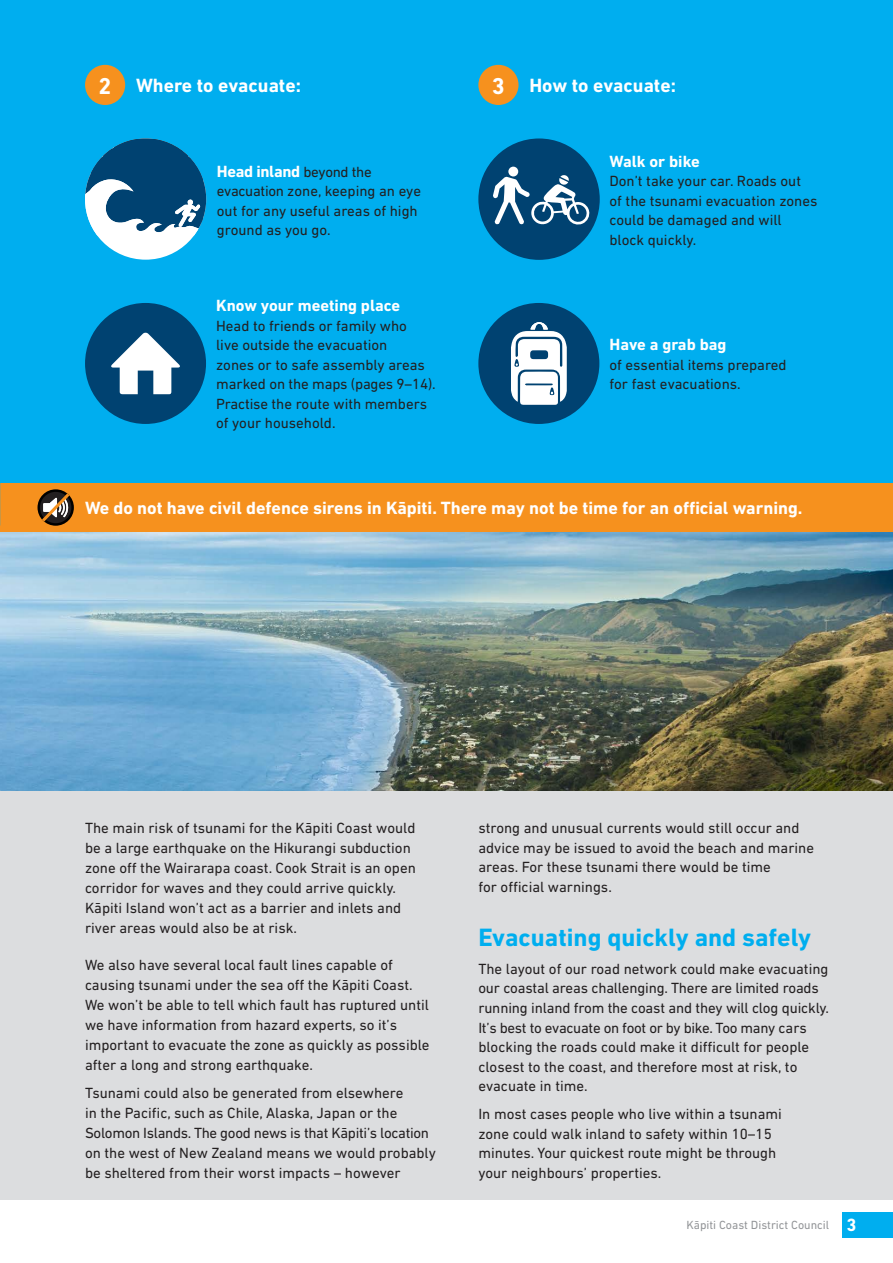
<style>
.page{position:relative;width:893px;height:1263px;background:#fff}
.page>*{position:absolute;margin:0;border:0;box-sizing:border-box;transform-origin:0 0}
.t1{font:700 25.5px "DIN Next LT Pro";color:#00aeef}
.t2{font:700 19.5px "DIN Next LT Pro";color:#fff}
.t3{font:700 18px "DIN Next LT Pro";color:#fff}
.t4{font:700 16.5px "DIN Next LT Pro";color:#fff}
.t5{font:700 16.5px "DIN Next LT Pro";letter-spacing:-.02em;color:#fff}
.t6{font:15px/19.5px "DIN Next LT Pro";color:#231f20}
.t7{font:12px "DIN Next LT Pro";color:#939598}
.s1{font-size:23.25px}
.s2{font-weight:400;font-size:15px;color:#231f20}
.s3{font-weight:700;font-size:18px;color:#fff}
</style>
<div class="page">
<div style="left:842px;top:1212px;width:51px;height:25px;background:#00aeef"></div>
<img style="left:1px;top:532px;width:892px;height:259px">
<div style="left:0;top:791px;width:893px;height:408px;background:#dcdddf"></div>
<div style="left:0;top:0;width:893px;height:525px;background:#00aeef"></div>
<div style="left:85px;top:65px;width:40px;height:40px;background:#f6911e;border-radius:50%"></div>
<div style="left:478px;top:65px;width:40px;height:40px;background:#f6911e;border-radius:50%"></div>
<div style="left:0;top:483px;width:893px;height:49px;background:#f6911e"></div>
<div style="left:38px;top:489px;width:36px;height:37px;border:3px solid #000;border-radius:50%"></div>
<svg style="left:39px;top:490px;width:34px;height:35px"></svg>
<div style="left:478px;top:138px;width:122px;height:122px;background:#004271;border-radius:50%"></div>
<div style="left:508px;top:167px;width:10px;height:9px;background:#fff;border-radius:50%"></div>
<svg style="left:493px;top:174px;width:97px;height:51px"></svg>
<div style="left:478px;top:303px;width:121px;height:121px;background:#004271;border-radius:50%"></div>
<svg style="left:511px;top:322px;width:56px;height:83px"></svg>
<div style="left:85px;top:303px;width:121px;height:121px;background:#004271;border-radius:50%"></div>
<svg style="left:111px;top:332px;width:69px;height:62px"></svg>
<div style="left:85px;top:138px;width:121px;height:122px;background:#fff;border-radius:50%"></div>
<svg style="left:85px;top:138px;width:121px;height:97px"></svg>
<img style="left:0;top:517px;width:1px;height:374px">
<p class="t2" style="left:99px;top:74px;width:204px"><span class="s1">2</span> Where to evacuate:</p>
<p class="t2" style="left:492px;top:74px;width:185px"><span class="s1">3</span> How to evacuate:</p>
<p class="t5" style="left:217px;top:161px;width:156px">Head inland <span class="s2">beyond the</span></p>
<p class="t6" style="left:217px;top:181px;width:206px">evacuation zone, keeping an eye out for any useful areas of high ground as you go.</p>
<p class="t4" style="left:216px;top:296px;width:185px">Know your meeting place</p>
<p class="t6" style="left:216px;top:316px;width:221px">Head to friends or family who<br>live outside the evacuation<br>zones or to safe assembly areas marked on the maps (pages 9–14).<br>Practise the route with members of your household.</p>
<p class="t4" style="left:609px;top:152px;width:92px">Walk or bike</p>
<p class="t6" style="left:609px;top:171px;width:209px">Don’t take your car. Roads out<br>of the tsunami evacuation zones could be damaged and will block quickly.</p>
<p class="t4" style="left:609px;top:335px;width:118px">Have a grab bag</p>
<p class="t6" style="left:609px;top:355px;width:179px">of essential items prepared for fast evacuations.</p>
<p class="t3" style="left:683px;top:497px;width:18px">f</p>
<p class="t3" style="left:85px;top:497px;width:719px">We do not have civil defence sirens in Kāpiti. There may not be time for an official warning.</p>
<p class="t6" style="left:85px;top:818px;width:332px;line-height:20px">The main risk of tsunami for the Kāpiti Coast would be a large earthquake on the Hikurangi subduction zone off the Wairarapa coast. Cook Strait is an open corridor for waves and they could arrive quickly.<br>Kāpiti Island won’t act as a barrier and inlets and river areas would also be at risk.</p>
<p class="t6" style="left:85px;top:954px;width:346px;line-height:20px">We also have several local fault lines capable of causing tsunami under the sea off the Kāpiti Coast.<br>We won’t be able to tell which fault has ruptured until we have information from hazard experts, so it’s important to evacuate the zone as quickly as possible after a long and strong earthquake.</p>
<p class="t6" style="left:85px;top:1083px;width:352px;line-height:20px">Tsunami could also be generated from elsewhere<br>in the Pacific, such as Chile, Alaska, Japan or the Solomon Islands. The good news is that Kāpiti’s location on the west of New Zealand means we would probably be sheltered from their worst impacts – however</p>
<p class="t6" style="left:478px;top:818px;width:337px">strong and unusual currents would still occur and advice may be issued to avoid the beach and marine areas. For these tsunami there would be time<br>for official warnings.</p>
<p class="t1" style="left:478px;top:922px;width:334px">Evacuating quickly and safely</p>
<p class="t6" style="left:478px;top:959px;width:352px">The layout of our road network could make evacuating our coastal areas challenging. There are limited roads running inland from the coast and they will clog quickly.<br>It’s best to evacuate on foot or by bike. Too many cars blocking the roads could make it difficult for people closest to the coast, and therefore most at risk, to evacuate in time.</p>
<p class="t6" style="left:478px;top:1104px;width:305px">In most cases people who live within a tsunami zone could walk inland to safety within 10–15 minutes. Your quickest route might be through your neighbours’ properties.</p>
<p class="t7" style="left:686px;top:1218px;width:171px">Kāpiti Coast District Council <span class="s3">3</span></p>
</div>
